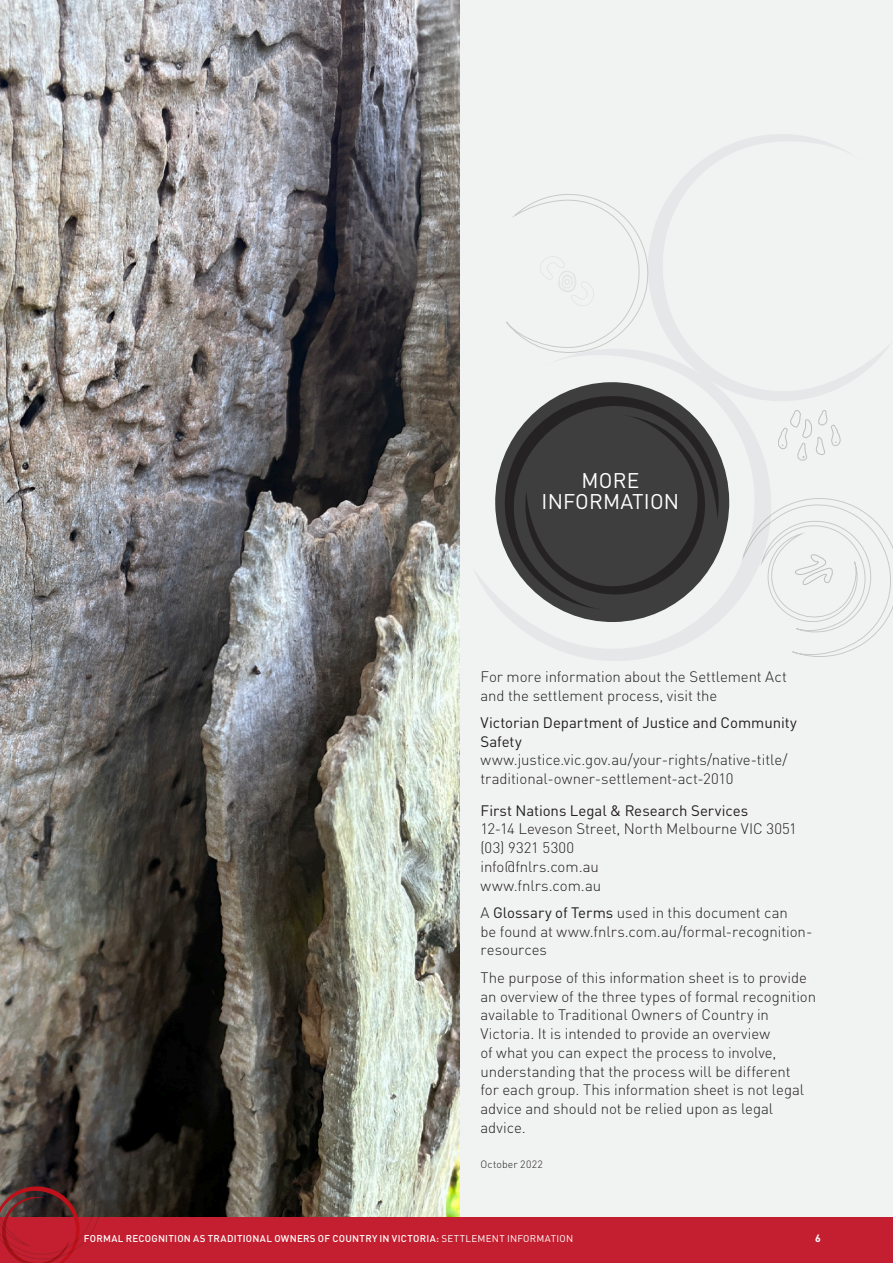
<style>
.page{position:relative;width:893px;height:1263px;background:#fff}
.page>*{position:absolute;margin:0;border:0;box-sizing:border-box;transform-origin:0 0}
.H3_-_14_14pt_Light{font:21px/21px "DINOT";letter-spacing:.01em;color:#fff;text-align:center}
.Body_Text_Plain{font:300 15px/18.8px "DINOT";letter-spacing:-.005em;color:#231f20}
.Body_Text_Plain-2{font:15px "DINOT";color:#231f20}
.Footnotes_-_7_9pt{font:300 10.5px "DINOT";letter-spacing:.015em;color:#231f20}
.t1{font:700 10.5px "DINOT";color:#fff}
.t2{font:500 9.75px "DINOT";letter-spacing:.03em;color:#fff}
.s1{font-weight:400}
</style>
<div class="page">
<div style="left:459px;top:0;width:434px;height:1217px;background:#f1f2f2"></div>
<svg style="left:475px;top:354px;width:267px;height:307px;fill:#3e3e3f"></svg>
<svg style="left:632px;top:141px;width:110px;height:276px"></svg>
<svg style="left:506px;top:192px;width:144px;height:162px"></svg>
<svg style="left:742px;top:134px;width:151px;height:523px"></svg>
<img style="left:0;top:0;width:459px;height:1217px">
<div style="left:0;top:1217px;width:893px;height:46px;background:#c41f30"></div>
<svg style="left:0;top:1141px;width:109px;height:122px"></svg>
<p class="H3_-_14_14pt_Light" style="left:542px;top:470px;width:139px">MORE<br>INFORMATION</p>
<p class="Body_Text_Plain" style="left:480px;top:667px;width:308px">For more information about the Settlement Act and the settlement process, visit the</p>
<p class="Body_Text_Plain" style="left:480px;top:713px;width:318px"><span class="s1">Victorian Department of Justice and Community Safety </span>www.justice.vic.gov.au/your-rights/native-title/ traditional-owner-settlement-act-2010</p>
<p class="Body_Text_Plain-2" style="left:480px;top:801px;width:269px">First Nations Legal &amp; Research Services</p>
<p class="Body_Text_Plain" style="left:480px;top:819px;width:318px">12-14 Leveson Street, North Melbourne VIC 3051</p>
<p class="Body_Text_Plain" style="left:480px;top:838px;width:122px">(03) 9321 5300 info@fnlrs.com.au www.fnlrs.com.au</p>
<p class="Body_Text_Plain" style="left:480px;top:903px;width:333px">A <span class="s1">Glossary of Terms</span> used in this document can<br>be found at www.fnlrs.com.au/formal-recognition&shy;resources</p>
<p class="Body_Text_Plain" style="left:480px;top:968px;width:337px">The purpose of this information sheet is to provide an overview of the three types of formal recognition available to Traditional Owners of Country in Victoria. It is intended to provide an overview<br>of what you can expect the process to involve, understanding that the process will be different<br>for each group. This information sheet is not legal advice and should not be relied upon as legal advice.</p>
<p class="Footnotes_-_7_9pt" style="left:480px;top:1157px;width:64px">October 2022</p>
<p class="t2" style="left:84px;top:1232px;width:491px">FORMAL RECOGNITION AS TRADITIONAL OWNERS OF COUNTRY IN VICTORIA: <span class="s1">SETTLEMENT INFORMATION</span></p>
<p class="t1" style="left:815px;top:1231px;width:7px">6</p>
</div>
